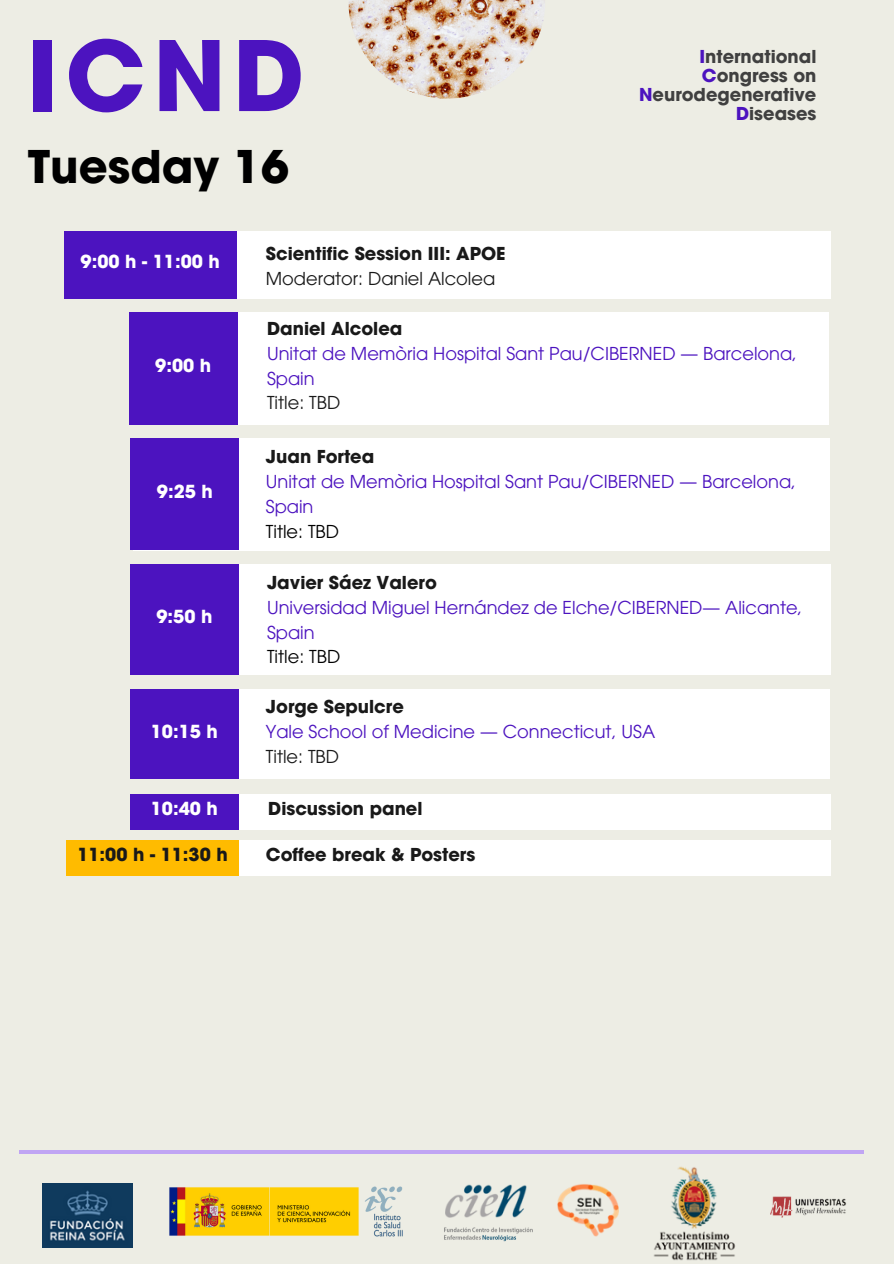
<style>
.page{position:relative;width:894px;height:1264px;background:#fff}
.page>*{position:absolute;margin:0;border:0;box-sizing:border-box;transform-origin:0 0}
.t1{font:700 96px "ITC Avant Garde Pro";color:#4c13bf}
.t2{font:700 45px "ITC Avant Garde Pro";color:#000}
.t3{font:700 18px "ITC Avant Garde Pro";color:#fff}
.t4{font:700 18px "ITC Avant Garde Pro";color:#191919}
.t5{font:17.85px/24.8px "ITC Avant Garde Pro";color:#4c13bf}
.t6{font:700 17.85px "ITC Avant Garde Pro";color:#191919}
.t7{font:700 17.85px/19.2px "ITC Avant Garde Pro";color:#404040;text-align:right}
.t8{font:17.85px "ITC Avant Garde Pro";color:#191919}
.t9{font:17.85px "ITC Avant Garde Pro";color:#000}
.s1{color:rgb(237 237 228/.4)}
</style>
<div class="page">
<div style="left:0;top:0;width:893px;height:1263px;background:#edede4"></div>
<div style="left:236px;top:231px;width:594px;height:68px;background:#fff"></div>
<div style="left:64px;top:231px;width:172px;height:68px;background:#4c13bf"></div>
<div style="left:129px;top:312px;width:700px;height:113px;background:#fff"></div>
<div style="left:129px;top:312px;width:108px;height:113px;background:#4c13bf"></div>
<div style="left:130px;top:793px;width:700px;height:36px;background:#fff"></div>
<div style="left:130px;top:793px;width:108px;height:36px;background:#4c13bf"></div>
<div style="left:239px;top:840px;width:591px;height:35px;background:#fff"></div>
<div style="left:66px;top:840px;width:173px;height:35px;background:#fb0"></div>
<div style="left:133px;top:438px;width:696px;height:113px;background:#fff"></div>
<div style="left:131px;top:438px;width:108px;height:112px;background:#4c13bf"></div>
<div style="left:130px;top:564px;width:700px;height:110px;background:#fff"></div>
<div style="left:130px;top:564px;width:108px;height:110px;background:#4c13bf"></div>
<div style="left:238px;top:689px;width:591px;height:90px;background:#fff"></div>
<div style="left:130px;top:689px;width:108px;height:90px;background:#4c13bf"></div>
<hr style="left:20px;top:1150px;width:421px;height:3px;background:#c0a5f3">
<hr style="left:441px;top:1150px;width:422px;height:3px;background:#c0a5f3">
<img style="left:348px;top:0;width:196px;height:99px">
<img style="left:42px;top:1183px;width:90px;height:64px">
<img style="left:558px;top:1184px;width:60px;height:52px">
<img style="left:653px;top:1166px;width:82px;height:95px">
<img style="left:770px;top:1196px;width:76px;height:21px">
<img style="left:169px;top:1186px;width:234px;height:50px">
<img style="left:445px;top:1184px;width:82px;height:34px">
<img style="left:444px;top:1227px;width:88px;height:15px">
<p class="t1" style="left:27px;top:40px;width:280px">ICND</p>
<p class="t7" style="left:639px;top:49px;width:178px"><span class="s1">I</span>nternational<br><span class="s1">C</span>ongress on<br><span class="s1">N</span>eurodegenerative<br><span class="s1">D</span>iseases</p>
<p class="t2" style="left:28px;top:150px;width:262px">Tuesday 16</p>
<p class="t3" style="left:81px;top:255px;width:141px">9:00 h - 11:00 h</p>
<h1 class="t3" style="left:155px;top:358px;width:57px">9:00 h</h1>
<p class="t3" style="left:157px;top:484px;width:57px">9:25 h</p>
<p class="t3" style="left:156px;top:610px;width:57px">9:50 h</p>
<h3 class="t3" style="left:151px;top:724px;width:69px">10:15 h</h3>
<h2 class="t3" style="left:151px;top:801px;width:69px">10:40 h</h2>
<h3 class="t4" style="left:77px;top:848px;width:152px">11:00 h - 11:30 h</h3>
<p class="t6" style="left:266px;top:247px;width:241px">Scientific Session III: APOE</p>
<p class="t8" style="left:266px;top:272px;width:231px">Moderator: Daniel Alcolea</p>
<p class="t6" style="left:267px;top:322px;width:137px">Daniel Alcolea</p>
<h3 class="t5" style="left:267px;top:343px;width:531px">Unitat de Memòria Hospital Sant Pau/CIBERNED — Barcelona,<br>Spain</h3>
<p class="t8" style="left:267px;top:396px;width:75px">Title: TBD</p>
<h3 class="t6" style="left:266px;top:450px;width:110px">Juan Fortea</h3>
<p class="t5" style="left:266px;top:471px;width:531px">Unitat de Memòria Hospital Sant Pau/CIBERNED — Barcelona,<br>Spain</p>
<p class="t9" style="left:266px;top:524px;width:75px">Title: TBD</p>
<p class="t6" style="left:267px;top:576px;width:171px">Javier Sáez Valero</p>
<h3 class="t5" style="left:267px;top:597px;width:537px">Universidad Miguel Hernández de Elche/CIBERNED— Alicante,<br>Spain</h3>
<p class="t9" style="left:267px;top:650px;width:75px">Title: TBD</p>
<p class="t6" style="left:266px;top:700px;width:139px">Jorge Sepulcre</p>
<p class="t5" style="left:266px;top:721px;width:391px">Yale School of Medicine — Connecticut, USA</p>
<h3 class="t8" style="left:266px;top:749px;width:75px">Title: TBD</h3>
<p class="t6" style="left:268px;top:802px;width:156px">Discussion panel</p>
<p class="t6" style="left:266px;top:848px;width:211px">Coffee break &amp; Posters</p>
</div>
